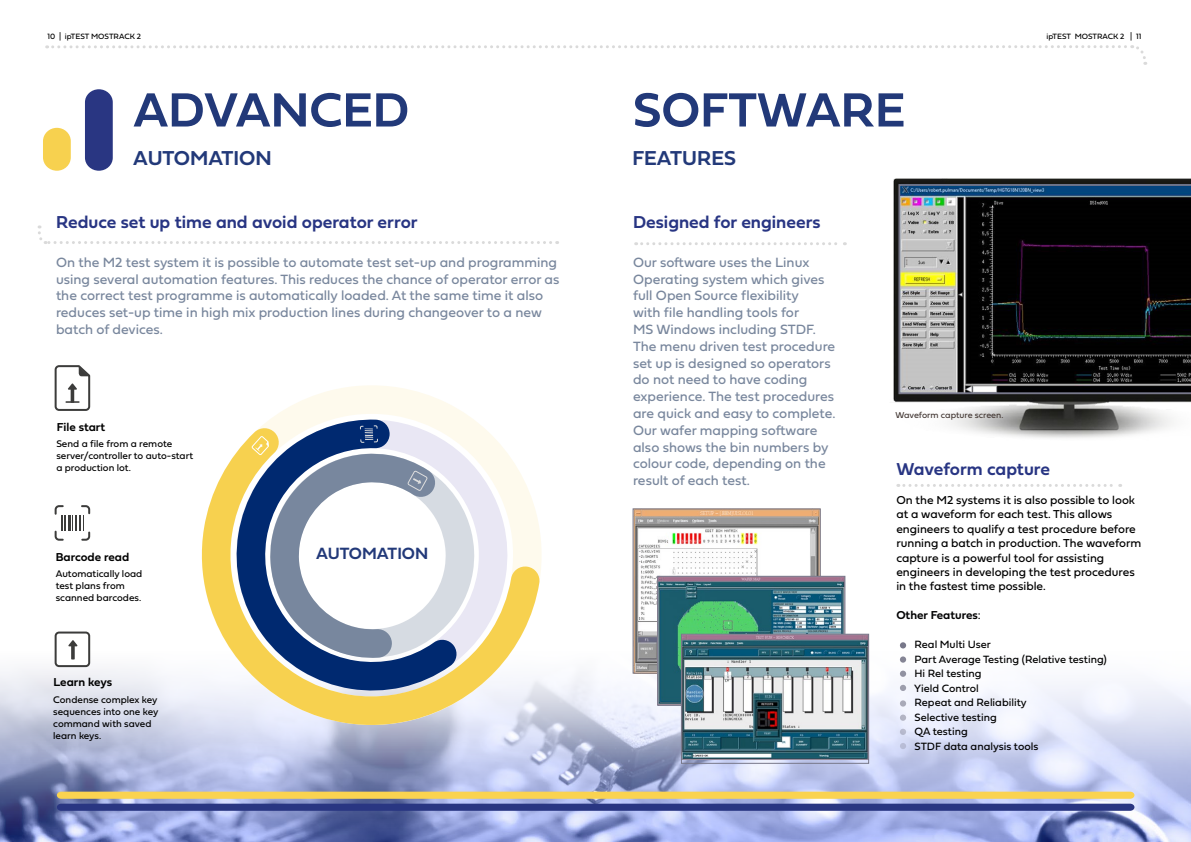
<style>
.page{position:relative;width:1191px;height:842px;background:#fff}
.page>*{position:absolute;margin:0;border:0;box-sizing:border-box;transform-origin:0 0}
.t1{font:50px "Fieldwork Geo Demibold";color:#223979}
.t2{font:21px "Fieldwork Geo Demibold";color:#223979}
.t3{font:18px "Fieldwork Geo Demibold";color:#283583}
.t4{font:17px "Fieldwork Geo Demibold";color:#223979}
.t5{font:14px/16.8px "Fieldwork Geo Regular";color:#79879d}
.t6{font:12px/14.4px "Fieldwork Geo Regular";color:#000}
.t7{font:12px "Fieldwork Geo Demibold";color:#000}
.t8{font:12px "Fieldwork Geo Demibold";color:#020203}
.t9{font:11px/14.5px "Fieldwork Geo Regular";color:#000}
.t10{font:10px/12px "Fieldwork Geo Regular";color:#000}
.t11{font:9px "Fieldwork Geo Regular";color:#453a36}
.t12{font:8px "Fieldwork Geo Regular";color:#000}
.s1{font-family:"Fieldwork Geo Regular"}
</style>
<div class="page">
<svg style="left:47px;top:45px;width:1100px;height:20px"></svg>
<img style="left:0;top:764px;width:1191px;height:78px">
<svg style="left:0;top:591px;width:1191px;height:173px"></svg>
<svg style="left:57px;top:792px;width:1077px;height:19px;background:#958e89"></svg>
<img style="left:634px;top:510px;width:184px;height:162px">
<div style="left:632px;top:508px;width:188px;height:166px;border:1px solid #78788a"></div>
<img style="left:893px;top:179px;width:298px;height:259px">
<svg style="left:898px;top:484px;width:222px;height:3px"></svg>
<svg style="left:38px;top:225px;width:512px;height:19px"></svg>
<svg style="left:635px;top:242px;width:210px;height:3px"></svg>
<svg style="left:272px;top:385px;width:271px;height:341px"></svg>
<svg style="left:200px;top:427px;width:340px;height:299px"></svg>
<svg style="left:236px;top:419px;width:222px;height:272px"></svg>
<svg style="left:898px;top:184px;width:293px;height:210px;background:#2f3233"></svg>
<svg style="left:900px;top:743px;width:6px;height:6px"></svg>
<svg style="left:900px;top:729px;width:6px;height:6px"></svg>
<div style="left:900px;top:714px;width:6px;height:7px;background:#b3b5c4;border-radius:50%"></div>
<div style="left:900px;top:700px;width:6px;height:7px;background:#a9aab8;border-radius:50%"></div>
<svg style="left:900px;top:685px;width:6px;height:6px"></svg>
<svg style="left:900px;top:671px;width:6px;height:6px"></svg>
<div style="left:900px;top:656px;width:6px;height:7px;background:#858595;border-radius:50%"></div>
<svg style="left:900px;top:642px;width:6px;height:6px"></svg>
<img style="left:659px;top:578px;width:184px;height:126px">
<div style="left:657px;top:576px;width:188px;height:130px;border:1px solid #78788a"></div>
<img style="left:683px;top:636px;width:184px;height:124px">
<div style="left:681px;top:634px;width:188px;height:130px;border:1px solid #78788a"></div>
<div style="left:85px;top:89px;width:28px;height:82px;background:#293682;border-radius:13px"></div>
<div style="left:43px;top:128px;width:28px;height:43px;background:#f7d14f;border-radius:14px"></div>
<div style="left:56px;top:632px;width:33px;height:34px;background:#fff;border-radius:3px"></div>
<div style="left:55px;top:631px;width:35px;height:36px;border:2px solid #3c3c3b;border-radius:3px"></div>
<svg style="left:71px;top:645px;width:4px;height:14px"></svg>
<svg style="left:68px;top:640px;width:10px;height:6px"></svg>
<hr style="left:68px;top:515px;width:3px;height:16px;background:#3c3c3b">
<svg style="left:54px;top:505px;width:12px;height:36px"></svg>
<svg style="left:72px;top:505px;width:19px;height:36px"></svg>
<svg style="left:54px;top:365px;width:37px;height:46px"></svg>
<svg style="left:251px;top:425px;width:186px;height:233px"></svg>
<p class="t12" style="left:47px;top:30px;width:95px">10 | ipTEST MOSTRACK 2</p>
<p class="t12" style="left:1046px;top:30px;width:96px">ipTEST MOSTRACK 2 | 11</p>
<h1 class="t1" style="left:133px;top:71px;width:277px">ADVANCED</h1>
<h2 class="t2" style="left:133px;top:141px;width:140px">AUTOMATION</h2>
<p class="t3" style="left:56px;top:208px;width:363px">Reduce set up time and avoid operator error</p>
<p class="t5" style="left:56px;top:253px;width:505px">On the M2 test system it is possible to automate test set-up and programming using several automation features. This reduces the chance of operator error as the correct test programme is automatically loaded. At the same time it also reduces set-up time in high mix production lines during changeover to a new batch of devices.</p>
<p class="t7" style="left:57px;top:417px;width:50px">File start</p>
<p class="t10" style="left:56px;top:438px;width:138px">Send a file from a remote server/controller to auto-start a production lot.</p>
<p class="t7" style="left:56px;top:547px;width:75px">Barcode read</p>
<p class="t10" style="left:56px;top:567px;width:88px">Automatically load test plans from scanned barcodes.</p>
<p class="t7" style="left:53px;top:673px;width:60px">Learn keys</p>
<p class="t10" style="left:53px;top:693px;width:107px">Condense complex key sequences into one key command with saved learn keys.</p>
<p class="t4" style="left:316px;top:540px;width:114px">AUTOMATION</p>
<h1 class="t1" style="left:633px;top:71px;width:274px">SOFTWARE</h1>
<h2 class="t2" style="left:632px;top:141px;width:105px">FEATURES</h2>
<p class="t3" style="left:633px;top:208px;width:189px">Designed for engineers</p>
<p class="t5" style="left:633px;top:253px;width:204px">Our software uses the Linux<br>Operating system which gives full Open Source flexibility<br>with file handling tools for<br>MS Windows including STDF.<br>The menu driven test procedure set up is designed so operators do not need to have coding experience. The test procedures are quick and easy to complete.<br>Our wafer mapping software also shows the bin numbers by colour code, depending on the result of each test.</p>
<p class="t11" style="left:895px;top:408px;width:110px">Waveform capture screen.</p>
<p class="t3" style="left:896px;top:455px;width:155px">Waveform capture</p>
<p class="t6" style="left:896px;top:492px;width:247px">On the M2 systems it is also possible to look at a waveform for each test. This allows engineers to qualify a test procedure before running a batch in production. The waveform capture is a powerful tool for assisting engineers in developing the test procedures in the fastest time possible.</p>
<p class="t8" style="left:896px;top:606px;width:86px">Other Features<span class="s1">:</span></p>
<p class="t9" style="left:914px;top:637px;width:194px">Real Multi User<br>Part Average Testing (Relative testing)<br>Hi Rel testing<br>Yield Control<br>Repeat and Reliability<br>Selective testing<br>QA testing<br>STDF data analysis tools</p>
</div>
